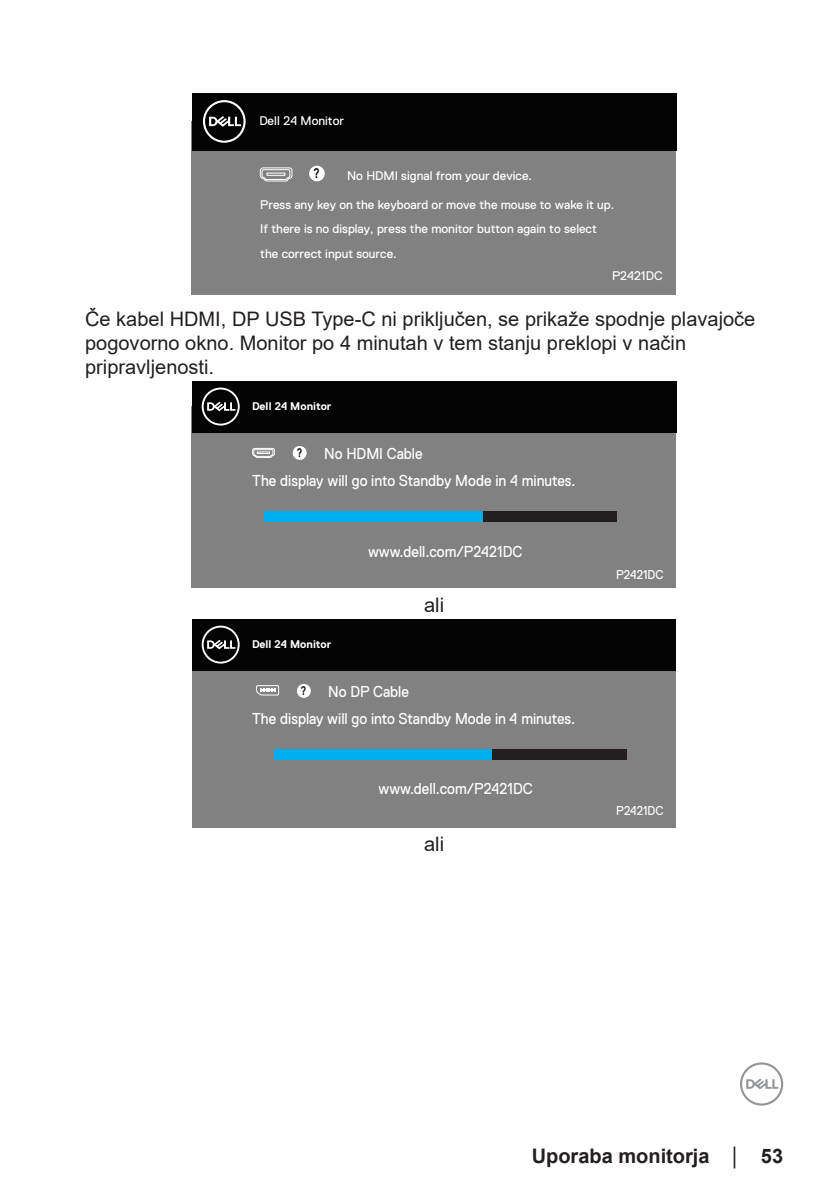
<style>
.page{position:relative;width:840px;height:1191px;background:#fff}
.page>*{position:absolute;margin:0;border:0;box-sizing:border-box;transform-origin:0 0}
.text{font:20px/24px "Arial";color:#231f20}
.t1{font:700 20px "Arial";color:#231f20}
.t2{font:15.8px/27.2px "Dell Replica";color:#fff;scale:.92 1}
.t3{font:700 13.4px "Arial";color:#030303;scale:.73 1}
.t4{font:12.8px "Dell Replica";color:#fff;scale:.92 1}
.t5{font:12.6px/24.6px "Dell Replica";color:#fff}
.t6{font:700 12px "Arial";color:#030303;scale:.73 1}
.t7{font:700 11.2px "Dell Replica";color:#fff}
.s1{font-weight:400;font-size:18px}
</style>
<div class="page">
<svg style="left:740px;top:1062px;width:42px;height:43px"></svg>
<div style="left:191px;top:121px;width:484px;height:173px;background:#818181"></div>
<div style="left:192px;top:93px;width:483px;height:57px;background:#030303"></div>
<svg style="left:203px;top:100px;width:42px;height:43px"></svg>
<div style="left:309px;top:166px;width:15px;height:15px;background:#fff;border-radius:50%"></div>
<svg style="left:259px;top:167px;width:34px;height:15px"></svg>
<div style="left:191px;top:406px;width:484px;height:182px;background:#818181"></div>
<div style="left:192px;top:381px;width:483px;height:51px;background:#030303"></div>
<svg style="left:201px;top:387px;width:38px;height:38px"></svg>
<div style="left:292px;top:446px;width:14px;height:14px;background:#fff;border-radius:50%"></div>
<svg style="left:252px;top:448px;width:23px;height:10px"></svg>
<div style="left:264px;top:511px;width:352px;height:10px;background:#231f20"></div>
<div style="left:264px;top:511px;width:218px;height:10px;background:#00aeef"></div>
<div style="left:191px;top:644px;width:484px;height:183px;background:#818181"></div>
<div style="left:192px;top:619px;width:483px;height:51px;background:#030303"></div>
<svg style="left:201px;top:625px;width:38px;height:38px"></svg>
<div style="left:274px;top:748px;width:352px;height:11px;background:#231f20"></div>
<div style="left:297px;top:684px;width:13px;height:14px;background:#fff;border-radius:50%"></div>
<svg style="left:256px;top:685px;width:23px;height:11px"></svg>
<div style="left:274px;top:748px;width:218px;height:11px;background:#00aeef"></div>
<p class="t5" style="left:259px;top:109px;width:86px">Dell 24 Monitor</p>
<p class="t3" style="left:313px;top:164px;width:10px">?</p>
<p class="t5" style="left:347px;top:164px;width:186px">No HDMI signal from your device.</p>
<p class="t5" style="left:260px;top:192px;width:355px">Press any key on the keyboard or move the mouse to wake it up.<br>If there is no display, press the monitor button again to select the correct input source.</p>
<p class="t5" style="left:611px;top:263px;width:52px">P2421DC</p>
<p class="text" style="left:85px;top:306px;width:671px">Če kabel HDMI, DP USB Type-C ni priključen, se prikaže spodnje plavajoče pogovorno okno. Monitor po 4 minutah v tem stanju preklopi v način pripravljenosti.</p>
<p class="t7" style="left:252px;top:400px;width:81px">Dell 24 Monitor</p>
<p class="t2" style="left:252px;top:440px;width:352px;text-indent:72px">No HDMI Cable<br>The display will go into Standby Mode in 4 minutes.</p>
<p class="t6" style="left:296px;top:444px;width:9px">?</p>
<p class="t2" style="left:368px;top:537px;width:169px">www.dell.com/P2421DC</p>
<p class="text" style="left:424px;top:592px;width:21px">ali</p>
<p class="t7" style="left:252px;top:638px;width:81px">Dell 24 Monitor</p>
<p class="t2" style="left:252px;top:678px;width:352px;text-indent:76px">No DP Cable<br>The display will go into Standby Mode in 4 minutes.</p>
<p class="t6" style="left:301px;top:682px;width:9px">?</p>
<p class="t2" style="left:378px;top:775px;width:169px">www.dell.com/P2421DC</p>
<p class="text" style="left:424px;top:832px;width:21px">ali</p>
<p class="t4" style="left:615px;top:567px;width:53px">P2421DC</p>
<p class="t4" style="left:615px;top:803px;width:53px">P2421DC</p>
<h1 class="t1" style="left:531px;top:1141px;width:253px">Uporaba monitorja <span class="s1">│</span> 53</h1>
</div>
